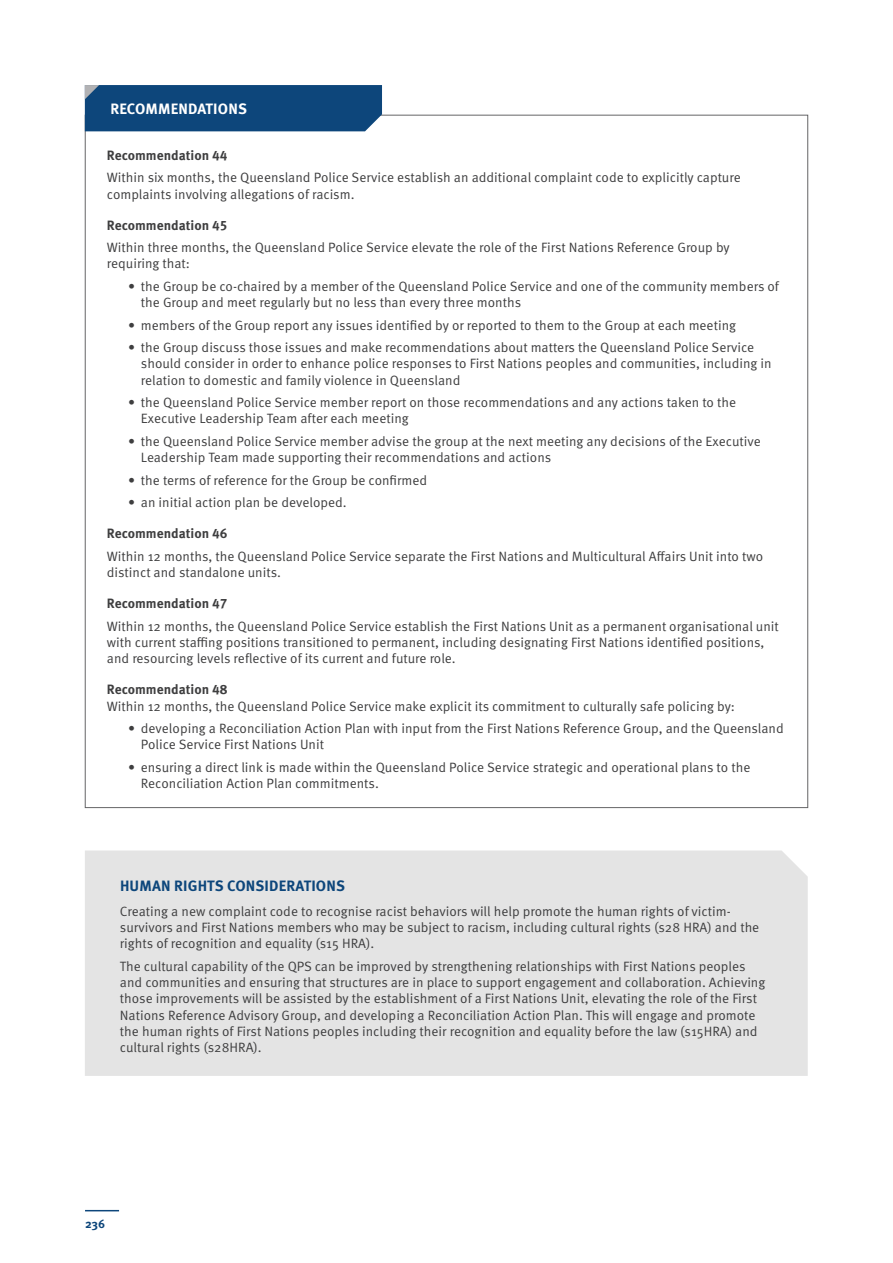
<style>
.page{position:relative;width:893px;height:1263px;background:#fff}
.page>*{position:absolute;margin:0;border:0;box-sizing:border-box;transform-origin:0 0}
.t1{font:700 15px "Meta Pro";letter-spacing:.01em;color:#0d467b}
.t2{font:700 15px "Meta Pro";letter-spacing:.01em;color:#fff}
.t3{font:13.5px/16.2px "Meta Pro";color:#3e3e3f}
.t4{font:700 13.5px "Meta Pro";color:#3e3e3f}
.t5{font:700 12px "Meta Pro";color:#0d467b}
</style>
<div class="page">
<hr style="left:892px;top:0;width:1px;height:1263px;background:#0d467b">
<div style="left:85px;top:85px;width:297px;height:46px;background:#0d467b"></div>
<div style="left:85px;top:850px;width:723px;height:226px;background:#e4e4e4"></div>
<hr style="left:85px;top:1210px;width:34px;height:1px;background:#0d467b">
<p class="t2" style="left:110px;top:99px;width:138px">RECOMMENDATIONS</p>
<p class="t4" style="left:107px;top:146px;width:122px">Recommendation 44</p>
<p class="t3" style="left:107px;top:170px;width:635px">Within six months, the Queensland Police Service establish an additional complaint code to explicitly capture complaints involving allegations of racism.</p>
<p class="t4" style="left:107px;top:216px;width:122px">Recommendation 45</p>
<p class="t3" style="left:107px;top:240px;width:624px">Within three months, the Queensland Police Service elevate the role of the First Nations Reference Group by requiring that:</p>
<p class="t3" style="left:141px;top:279px;width:640px;text-indent:-13px">• the Group be co-chaired by a member of the Queensland Police Service and one of the community members of the Group and meet regularly but no less than every three months</p>
<p class="t3" style="left:128px;top:317px;width:609px">• members of the Group report any issues identified by or reported to them to the Group at each meeting</p>
<p class="t3" style="left:141px;top:340px;width:632px;text-indent:-13px">• the Group discuss those issues and make recommendations about matters the Queensland Police Service should consider in order to enhance police responses to First Nations peoples and communities, including in relation to domestic and family violence in Queensland</p>
<p class="t3" style="left:141px;top:395px;width:597px;text-indent:-13px">• the Queensland Police Service member report on those recommendations and any actions taken to the<br>Executive Leadership Team after each meeting</p>
<p class="t3" style="left:141px;top:434px;width:622px;text-indent:-13px">• the Queensland Police Service member advise the group at the next meeting any decisions of the Executive<br>Leadership Team made supporting their recommendations and actions</p>
<p class="t3" style="left:128px;top:472px;width:301px">• the terms of reference for the Group be confirmed</p>
<p class="t3" style="left:128px;top:495px;width:220px">• an initial action plan be developed.</p>
<p class="t4" style="left:107px;top:525px;width:122px">Recommendation 46</p>
<p class="t3" style="left:107px;top:549px;width:658px">Within 12 months, the Queensland Police Service separate the First Nations and Multicultural Affairs Unit into two distinct and standalone units.</p>
<p class="t4" style="left:107px;top:595px;width:122px">Recommendation 47</p>
<p class="t3" style="left:107px;top:618px;width:673px">Within 12 months, the Queensland Police Service establish the First Nations Unit as a permanent organisational unit with current staffing positions transitioned to permanent, including designating First Nations identified positions, and resourcing levels reflective of its current and future role.</p>
<p class="t4" style="left:107px;top:681px;width:122px">Recommendation 48</p>
<p class="t3" style="left:107px;top:698px;width:630px">Within 12 months, the Queensland Police Service make explicit its commitment to culturally safe policing by:</p>
<p class="t3" style="left:141px;top:721px;width:644px;text-indent:-13px">• developing a Reconciliation Action Plan with input from the First Nations Reference Group, and the Queensland<br>Police Service First Nations Unit</p>
<p class="t3" style="left:141px;top:759px;width:611px;text-indent:-13px">• ensuring a direct link is made within the Queensland Police Service strategic and operational plans to the<br>Reconciliation Action Plan commitments.</p>
<p class="t1" style="left:120px;top:877px;width:226px">HUMAN RIGHTS CONSIDERATIONS</p>
<p class="t3" style="left:120px;top:904px;width:641px">Creating a new complaint code to recognise racist behaviors will help promote the human rights of victim&shy;survivors and First Nations members who may be subject to racism, including cultural rights (s28 HRA) and the rights of recognition and equality (s15 HRA).</p>
<p class="t3" style="left:120px;top:959px;width:647px">The cultural capability of the QPS can be improved by strengthening relationships with First Nations peoples and communities and ensuring that structures are in place to support engagement and collaboration. Achieving those improvements will be assisted by the establishment of a First Nations Unit, elevating the role of the First Nations Reference Advisory Group, and developing a Reconciliation Action Plan. This will engage and promote the human rights of First Nations peoples including their recognition and equality before the law (s15HRA) and cultural rights (s28HRA).</p>
<p class="t5" style="left:85px;top:1217px;width:22px">236</p>
</div>
